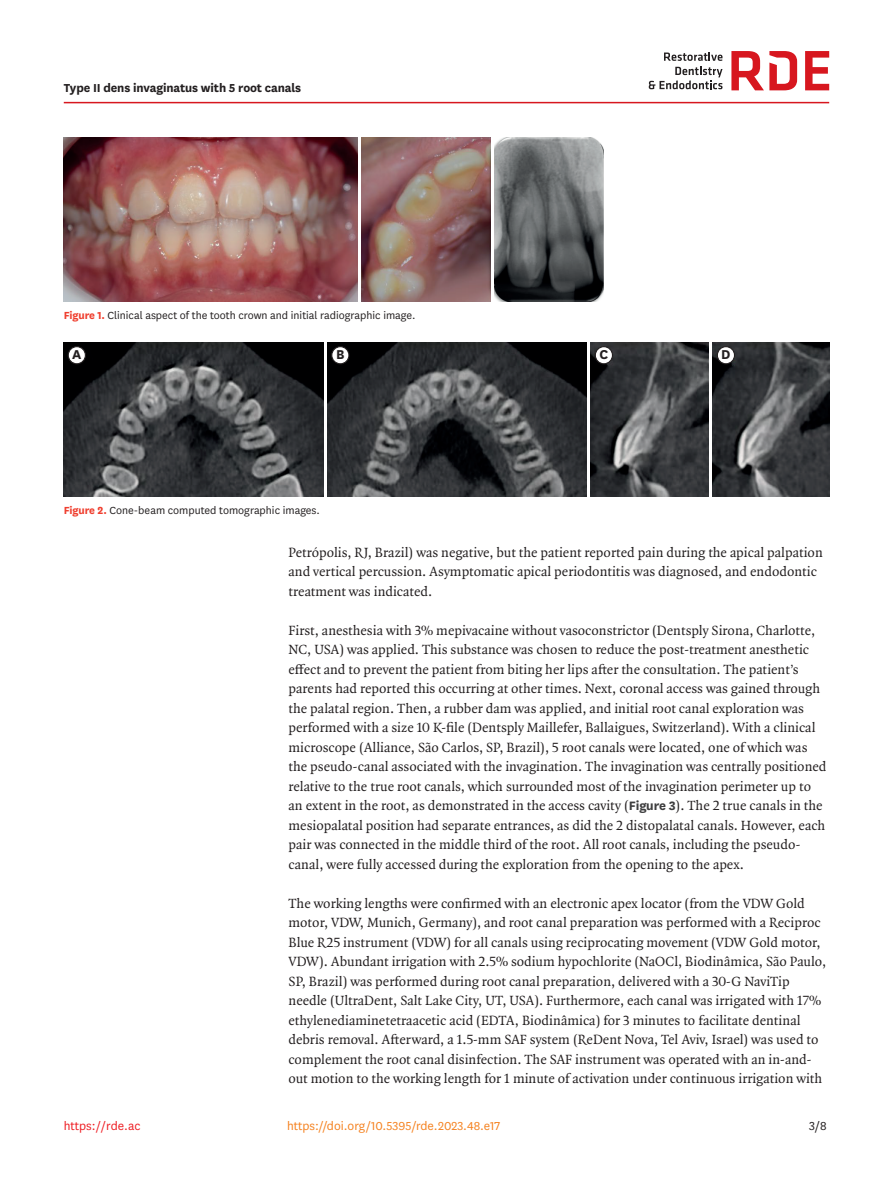
<style>
.page{position:relative;width:893px;height:1191px;background:#fff}
.page>*{position:absolute;margin:0;border:0;box-sizing:border-box;transform-origin:0 0}
.t1{font:700 15px "National";color:#231f20}
.body_p{font:14.25px/19.5px "Quadraat OT";color:#231f20}
.doi_running_footer{font:13.5px "National";color:#f58220}
.alt-title-type{font:700 13.5px "National";letter-spacing:-.01em;color:#231f20}
.t2{font:13.5px "National";color:#ee1d23}
.t3{font:13.5px "National";color:#231f20}
.fig_caption{font:12px "National";color:#231f20}
.s1{font-weight:700;color:#ef3e2e}
.s2{font-family:"National";font-weight:700;color:#3e3e3f}
</style>
<div class="page">
<hr style="left:64px;top:102px;width:765px;height:1px;background:#d7171f">
<svg style="left:649px;top:52px;width:73px;height:37px"></svg>
<svg style="left:805px;top:51px;width:24px;height:39px"></svg>
<svg style="left:731px;top:51px;width:66px;height:39px"></svg>
<img style="left:64px;top:137px;width:293px;height:164px">
<img style="left:362px;top:137px;width:129px;height:164px">
<img style="left:495px;top:137px;width:109px;height:164px">
<img style="left:64px;top:342px;width:259px;height:154px">
<img style="left:327px;top:342px;width:260px;height:154px">
<img style="left:591px;top:342px;width:118px;height:154px">
<img style="left:713px;top:342px;width:116px;height:154px">
<div style="left:68px;top:347px;width:17px;height:17px;background:#fff;border-radius:50%"></div>
<div style="left:68px;top:346px;width:18px;height:18px;border:1px solid #231f20;border-radius:50%"></div>
<div style="left:332px;top:347px;width:17px;height:17px;background:#fff;border-radius:50%"></div>
<div style="left:331px;top:346px;width:18px;height:18px;border:1px solid #231f20;border-radius:50%"></div>
<div style="left:595px;top:347px;width:17px;height:17px;background:#fff;border-radius:50%"></div>
<div style="left:595px;top:346px;width:18px;height:18px;border:1px solid #231f20;border-radius:50%"></div>
<div style="left:717px;top:347px;width:17px;height:17px;background:#fff;border-radius:50%"></div>
<div style="left:717px;top:346px;width:18px;height:18px;border:1px solid #231f20;border-radius:50%"></div>
<p class="alt-title-type" style="left:64px;top:78px;width:239px">Type II dens invaginatus with 5 root canals</p>
<p class="fig_caption" style="left:64px;top:308px;width:353px"><span class="s1">Figure 1.</span> Clinical aspect of the tooth crown and initial radiographic image.</p>
<p class="t1" style="left:72px;top:344px;width:11px">A</p>
<p class="t1" style="left:336px;top:344px;width:10px">B</p>
<p class="t1" style="left:599px;top:344px;width:10px">C</p>
<p class="t1" style="left:721px;top:344px;width:11px">D</p>
<p class="fig_caption" style="left:64px;top:502px;width:258px"><span class="s1">Figure 2.</span> Cone-beam computed tomographic images.</p>
<p class="body_p" style="left:289px;top:542px;width:536px">Petrópolis, RJ, Brazil) was negative, but the patient reported pain during the apical palpation and vertical percussion. Asymptomatic apical periodontitis was diagnosed, and endodontic treatment was indicated.</p>
<p class="body_p" style="left:289px;top:620px;width:539px">First, anesthesia with 3% mepivacaine without vasoconstrictor (Dentsply Sirona, Charlotte, NC, USA) was applied. This substance was chosen to reduce the post-treatment anesthetic effect and to prevent the patient from biting her lips after the consultation. The patient’s parents had reported this occurring at other times. Next, coronal access was gained through the palatal region. Then, a rubber dam was applied, and initial root canal exploration was performed with a size 10 K-file (Dentsply Maillefer, Ballaigues, Switzerland). With a clinical microscope (Alliance, São Carlos, SP, Brazil), 5 root canals were located, one of which was the pseudo-canal associated with the invagination. The invagination was centrally positioned relative to the true root canals, which surrounded most of the invagination perimeter up to an extent in the root, as demonstrated in the access cavity (<span class="s2">Figure 3</span>). The 2 true canals in the mesiopalatal position had separate entrances, as did the 2 distopalatal canals. However, each pair was connected in the middle third of the root. All root canals, including the pseudo&shy;canal, were fully accessed during the exploration from the opening to the apex.</p>
<p class="body_p" style="left:289px;top:893px;width:539px">The working lengths were confirmed with an electronic apex locator (from the VDW Gold motor, VDW, Munich, Germany), and root canal preparation was performed with a Reciproc Blue R25 instrument (VDW) for all canals using reciprocating movement (VDW Gold motor, VDW). Abundant irrigation with 2.5% sodium hypochlorite (NaOCl, Biodinâmica, São Paulo, SP, Brazil) was performed during root canal preparation, delivered with a 30-G NaviTip needle (UltraDent, Salt Lake City, UT, USA). Furthermore, each canal was irrigated with 17% ethylenediaminetetraacetic acid (EDTA, Biodinâmica) for 3 minutes to facilitate dentinal debris removal. Afterward, a 1.5-mm SAF system (ReDent Nova, Tel Aviv, Israel) was used to complement the root canal disinfection. The SAF instrument was operated with an in-and&shy;out motion to the working length for 1 minute of activation under continuous irrigation with</p>
<p class="t3" style="left:809px;top:1116px;width:19px">3/8</p>
<p class="t2" style="left:64px;top:1116px;width:78px">https://rde.ac</p>
<p class="doi_running_footer" style="left:287px;top:1116px;width:215px">https://doi.org/10.5395/rde.2023.48.e17</p>
</div>
